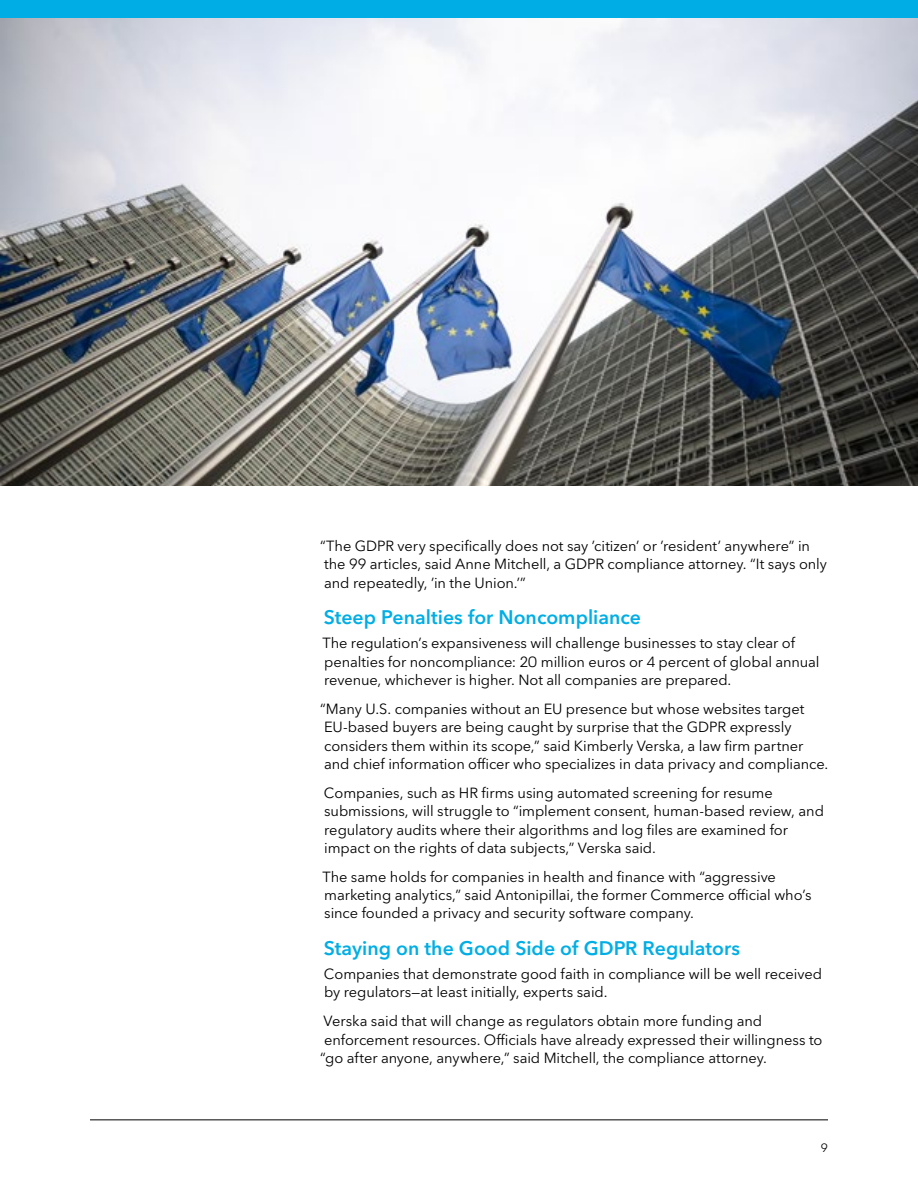
<style>
.page{position:relative;width:918px;height:1188px;background:#fff}
.page>*{position:absolute;margin:0;border:0;box-sizing:border-box;transform-origin:0 0}
.t1{font:600 19.5px "Avenir Next P For BBG";color:#00aee5}
.t2{font:14.7px/18.3px "Avenir Next P For BBG";letter-spacing:-.005em;color:#000}
.t3{font:12px "Avenir Next P For BBG";color:#000}
</style>
<div class="page">
<hr style="left:90px;top:1120px;width:738px;height:1px;background:#000">
<div style="left:0;top:0;width:918px;height:18px;background:#00aee5"></div>
<img style="left:0;top:18px;width:918px;height:468px">
<p class="t2" style="left:320px;top:537px;width:508px">“The GDPR very specifically does not say ‘citizen’ or ‘resident’ anywhere” in the 99 articles, said Anne Mitchell, a GDPR compliance attorney. “It says only and repeatedly, ‘in the Union.’”</p>
<h1 class="t1" style="left:324px;top:605px;width:319px">Steep Penalties for Noncompliance</h1>
<p class="t2" style="left:322px;top:634px;width:499px">The regulation’s expansiveness will challenge businesses to stay clear of penalties for noncompliance: 20 million euros or 4 percent of global annual revenue, whichever is higher. Not all companies are prepared.</p>
<p class="t2" style="left:320px;top:700px;width:510px">“Many U.S. companies without an EU presence but whose websites target EU-based buyers are being caught by surprise that the GDPR expressly considers them within its scope,” said Kimberly Verska, a law firm partner and chief information officer who specializes in data privacy and compliance.</p>
<p class="t2" style="left:324px;top:784px;width:502px">Companies, such as HR firms using automated screening for resume submissions, will struggle to “implement consent, human-based review, and regulatory audits where their algorithms and log files are examined for impact on the rights of data subjects,” Verska said.</p>
<p class="t2" style="left:322px;top:867px;width:491px">The same holds for companies in health and finance with “aggressive marketing analytics,” said Antonipillai, the former Commerce official who’s since founded a privacy and security software company.</p>
<h1 class="t1" style="left:324px;top:936px;width:418px">Staying on the Good Side of GDPR Regulators</h1>
<p class="t2" style="left:324px;top:965px;width:500px">Companies that demonstrate good faith in compliance will be well received by regulators—at least initially, experts said.</p>
<p class="t2" style="left:320px;top:1012px;width:504px">Verska said that will change as regulators obtain more funding and enforcement resources. Officials have already expressed their willingness to “go after anyone, anywhere,” said Mitchell, the compliance attorney.</p>
<p class="t3" style="left:821px;top:1141px;width:9px">9</p>
</div>
